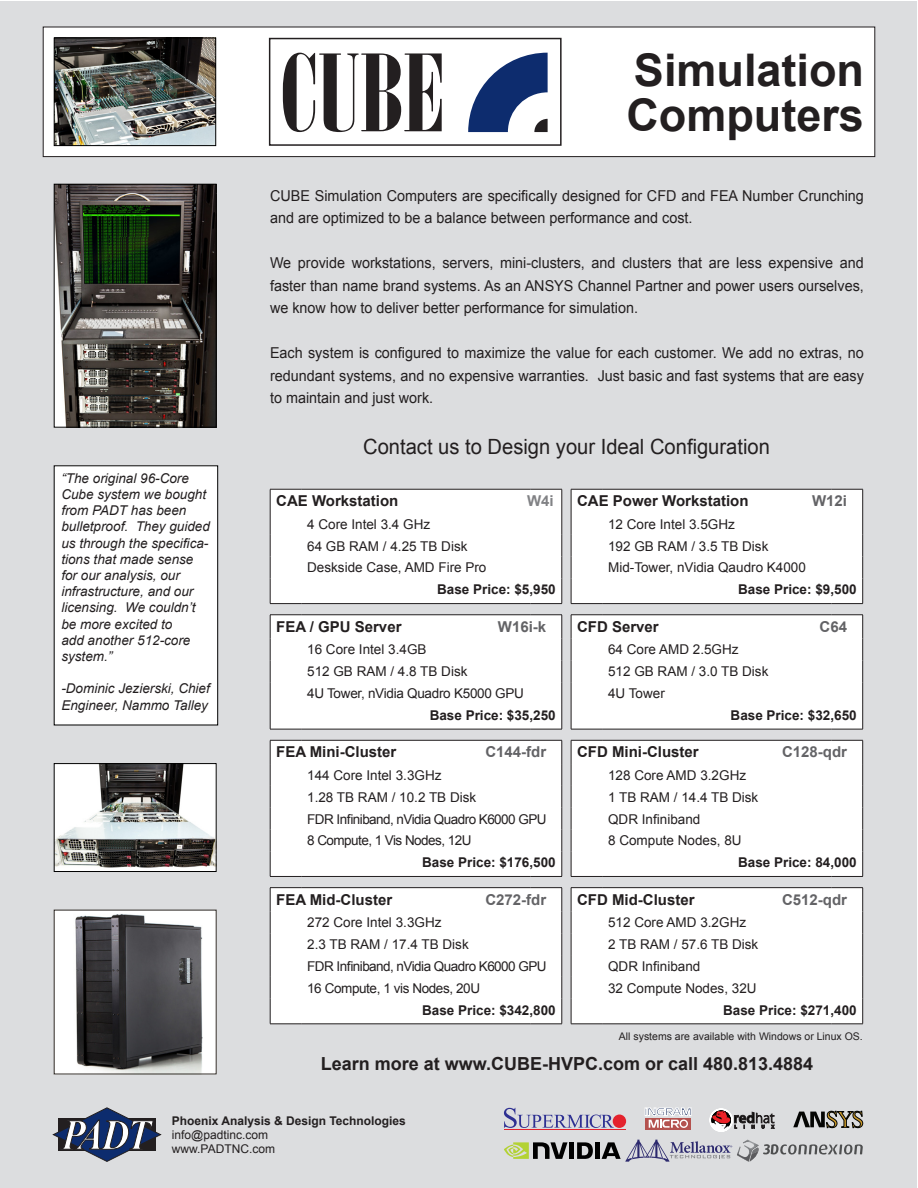
<style>
.page{position:relative;width:918px;height:1188px;background:#fff}
.page>*{position:absolute;margin:0;border:0;box-sizing:border-box;transform-origin:0 0}
.t1{font:700 45px "Arial";color:#231f20}
.t2{font:21px "Arial";color:#231f20;scale:.96 1}
.t3{font:700 18px "Arial";color:#231f20}
.t4{font:15px/22.5px "Arial";color:#231f20;text-align:justify;scale:.96 1}
.p1{font:700 15px "Arial";color:#231f20}
.p1-2{font:700 15px "Arial";color:#636366}
.t5{font:700 15px "Arial";color:#818285}
.t6{font:13.5px "Arial";color:#231f20}
.t7{font:italic 13.5px/16.2px "Arial";color:#231f20}
.t8{font:700 13.5px "Arial";color:#231f20}
.t9{font:13.5px "Arial";letter-spacing:-.04em;color:#231f20}
.t10{font:13.5px "Arial";letter-spacing:-.02em;color:#231f20}
.t11{font:13.5px "Arial";letter-spacing:-.03em;color:#231f20}
.t12{font:700 12px "Arial";color:#231f20}
.t13{font:12px "Arial";color:#231f20}
.t14{font:10.5px "Arial";color:#231f20}
</style>
<div class="page">
<div style="left:1px;top:1px;width:916px;height:1186px;background:#dcdddf"></div>
<div style="left:43px;top:27px;width:832px;height:130px;background:#fff;border:1px solid #231f20"></div>
<div style="left:269px;top:38px;width:293px;height:108px;border:2px solid #231f20"></div>
<svg style="left:283px;top:53px;width:159px;height:79px"></svg>
<div style="left:270px;top:489px;width:293px;height:115px;background:#fff"></div>
<hr style="left:270px;top:603px;width:31px;height:1px;background:#231f20">
<hr style="left:301px;top:603px;width:230px;height:1px;background:#231f20">
<hr style="left:531px;top:603px;width:31px;height:1px;background:#231f20">
<div style="left:270px;top:615px;width:293px;height:114px;background:#fff"></div>
<hr style="left:270px;top:729px;width:31px;height:1px;background:#231f20">
<hr style="left:301px;top:729px;width:230px;height:1px;background:#231f20">
<hr style="left:531px;top:729px;width:31px;height:1px;background:#231f20">
<div style="left:270px;top:740px;width:293px;height:136px;background:#fff"></div>
<hr style="left:270px;top:876px;width:31px;height:1px;background:#231f20">
<hr style="left:301px;top:876px;width:230px;height:1px;background:#231f20">
<hr style="left:531px;top:876px;width:31px;height:1px;background:#231f20">
<hr style="left:270px;top:887px;width:31px;height:1px;background:#231f20">
<hr style="left:301px;top:887px;width:230px;height:1px;background:#231f20">
<hr style="left:531px;top:887px;width:31px;height:1px;background:#231f20">
<div style="left:270px;top:888px;width:293px;height:136px;background:#fff"></div>
<hr style="left:270px;top:1024px;width:31px;height:1px;background:#231f20">
<hr style="left:301px;top:1024px;width:230px;height:1px;background:#231f20">
<hr style="left:531px;top:1024px;width:31px;height:1px;background:#231f20">
<div style="left:571px;top:489px;width:292px;height:114px;background:#fff"></div>
<hr style="left:571px;top:603px;width:31px;height:1px;background:#231f20">
<hr style="left:602px;top:603px;width:230px;height:1px;background:#231f20">
<hr style="left:832px;top:603px;width:31px;height:1px;background:#231f20">
<div style="left:571px;top:615px;width:292px;height:114px;background:#fff"></div>
<hr style="left:571px;top:729px;width:31px;height:1px;background:#231f20">
<hr style="left:602px;top:729px;width:230px;height:1px;background:#231f20">
<hr style="left:832px;top:729px;width:31px;height:1px;background:#231f20">
<div style="left:571px;top:740px;width:292px;height:136px;background:#fff"></div>
<hr style="left:571px;top:876px;width:31px;height:1px;background:#231f20">
<hr style="left:602px;top:876px;width:230px;height:1px;background:#231f20">
<hr style="left:832px;top:876px;width:31px;height:1px;background:#231f20">
<hr style="left:571px;top:887px;width:31px;height:1px;background:#231f20">
<hr style="left:602px;top:887px;width:230px;height:1px;background:#231f20">
<hr style="left:832px;top:887px;width:31px;height:1px;background:#231f20">
<div style="left:571px;top:888px;width:292px;height:136px;background:#fff"></div>
<hr style="left:571px;top:1024px;width:31px;height:1px;background:#231f20">
<hr style="left:602px;top:1024px;width:230px;height:1px;background:#231f20">
<hr style="left:832px;top:1024px;width:31px;height:1px;background:#231f20">
<svg style="left:468px;top:53px;width:80px;height:79px"></svg>
<svg style="left:504px;top:1108px;width:110px;height:20px"></svg>
<div style="left:613px;top:1115px;width:13px;height:13px;background:#e4222d;border-radius:50%"></div>
<hr style="left:504px;top:1129px;width:122px;height:1px;background:#e4222d">
<svg style="left:709px;top:1108px;width:66px;height:24px"></svg>
<div style="left:645px;top:1118px;width:46px;height:12px;background:#b4524f"></div>
<svg style="left:645px;top:1107px;width:46px;height:21px"></svg>
<div style="left:569px;top:1142px;width:5px;height:17px;background:#000"></div>
<div style="left:595px;top:1142px;width:5px;height:17px;background:#000"></div>
<svg style="left:504px;top:1142px;width:64px;height:17px"></svg>
<svg style="left:577px;top:1142px;width:16px;height:17px"></svg>
<svg style="left:793px;top:1111px;width:70px;height:17px"></svg>
<svg style="left:602px;top:1139px;width:261px;height:23px"></svg>
<img style="left:56px;top:765px;width:158px;height:105px">
<div style="left:54px;top:763px;width:162px;height:109px;border:1px solid #000"></div>
<img style="left:56px;top:912px;width:158px;height:160px">
<img style="left:56px;top:186px;width:158px;height:239px">
<div style="left:54px;top:184px;width:162px;height:243px;border:1px solid #000"></div>
<div style="left:54px;top:466px;width:164px;height:259px;background:#fff"></div>
<div style="left:54px;top:466px;width:164px;height:259px;border:1px solid #000"></div>
<img style="left:56px;top:40px;width:158px;height:104px">
<div style="left:54px;top:38px;width:162px;height:108px;border:1px solid #000"></div>
<svg style="left:53px;top:1107px;width:108px;height:55px"></svg>
<p class="t1" style="left:634px;top:40px;width:232px">Simulation</p>
<p class="t1" style="left:626px;top:85px;width:239px">Computers</p>
<p class="t7" style="left:61px;top:470px;width:150px">“The original 96-Core<br>Cube system we bought from PADT has been bulletproof. They guided us through the specifica&shy;tions that made sense for our analysis, our infrastructure, and our licensing. We couldn’t be more excited to<br>add another 512-core system.”</p>
<p class="t7" style="left:61px;top:681px;width:150px">-Dominic Jezierski, Chief<br>Engineer, Nammo Talley</p>
<p class="t4" style="left:270px;top:184px;width:620px">CUBE Simulation Computers are specifically designed for CFD and FEA Number Crunching and are optimized to be a balance between performance and cost.</p>
<p class="t4" style="left:270px;top:252px;width:620px">We provide workstations, servers, mini-clusters, and clusters that are less expensive and faster than name brand systems. As an ANSYS Channel Partner and power users ourselves, we know how to deliver better performance for simulation.</p>
<p class="t4" style="left:270px;top:342px;width:620px">Each system is configured to maximize the value for each customer. We add no extras, no redundant systems, and no expensive warranties. Just basic and fast systems that are easy to maintain and just work.</p>
<p class="t2" style="left:363px;top:433px;width:425px">Contact us to Design your Ideal Configuration</p>
<p class="p1" style="left:276px;top:491px;width:124px">CAE Workstation</p>
<p class="t5" style="left:527px;top:491px;width:28px">W4i</p>
<p class="t6" style="left:307px;top:515px;width:125px">4 Core Intel 3.4 GHz</p>
<p class="t6" style="left:307px;top:537px;width:162px">64 GB RAM / 4.25 TB Disk</p>
<p class="t6" style="left:307px;top:559px;width:181px">Deskside Case, AMD Fire Pro</p>
<p class="t8" style="left:437px;top:581px;width:120px">Base Price: $5,950</p>
<p class="p1" style="left:276px;top:616px;width:127px">FEA / GPU Server</p>
<p class="p1-2" style="left:498px;top:616px;width:50px">W16i-k</p>
<p class="t6" style="left:307px;top:641px;width:121px">16 Core Intel 3.4GB</p>
<p class="t6" style="left:307px;top:663px;width:162px">512 GB RAM / 4.8 TB Disk</p>
<p class="t10" style="left:307px;top:684px;width:218px">4U Tower, nVidia Quadro K5000 GPU</p>
<p class="t8" style="left:430px;top:706px;width:128px">Base Price: $35,250</p>
<p class="p1" style="left:276px;top:742px;width:122px">FEA Mini-Cluster</p>
<p class="p1-2" style="left:485px;top:742px;width:62px">C144-fdr</p>
<p class="t6" style="left:307px;top:766px;width:136px">144 Core Intel 3.3GHz</p>
<p class="t6" style="left:307px;top:788px;width:171px">1.28 TB RAM / 10.2 TB Disk</p>
<p class="t9" style="left:307px;top:810px;width:241px">FDR Infiniband, nVidia Quadro K6000 GPU</p>
<p class="t9" style="left:307px;top:832px;width:166px">8 Compute, 1 Vis Nodes, 12U</p>
<p class="t8" style="left:422px;top:853px;width:135px">Base Price: $176,500</p>
<p class="p1" style="left:276px;top:889px;width:118px">FEA Mid-Cluster</p>
<p class="p1-2" style="left:485px;top:889px;width:62px">C272-fdr</p>
<p class="t6" style="left:307px;top:914px;width:136px">272 Core Intel 3.3GHz</p>
<p class="t6" style="left:307px;top:935px;width:163px">2.3 TB RAM / 17.4 TB Disk</p>
<p class="t9" style="left:307px;top:957px;width:241px">FDR Infiniband, nVidia Quadro K6000 GPU</p>
<p class="t11" style="left:307px;top:979px;width:174px">16 Compute, 1 vis Nodes, 20U</p>
<p class="t8" style="left:422px;top:1001px;width:135px">Base Price: $342,800</p>
<p class="p1" style="left:577px;top:491px;width:173px">CAE Power Workstation</p>
<p class="p1-2" style="left:812px;top:491px;width:37px">W12i</p>
<p class="t6" style="left:608px;top:515px;width:128px">12 Core Intel 3.5GHz</p>
<p class="t6" style="left:608px;top:537px;width:162px">192 GB RAM / 3.5 TB Disk</p>
<p class="t6" style="left:608px;top:559px;width:199px">Mid-Tower, nVidia Qaudro K4000</p>
<p class="t8" style="left:738px;top:581px;width:120px">Base Price: $9,500</p>
<p class="p1" style="left:577px;top:616px;width:83px">CFD Server</p>
<p class="p1-2" style="left:820px;top:616px;width:29px">C64</p>
<p class="t6" style="left:608px;top:641px;width:132px">64 Core AMD 2.5GHz</p>
<p class="t6" style="left:608px;top:663px;width:162px">512 GB RAM / 3.0 TB Disk</p>
<p class="t6" style="left:608px;top:684px;width:58px">4U Tower</p>
<p class="t8" style="left:731px;top:706px;width:128px">Base Price: $32,650</p>
<p class="p1" style="left:577px;top:742px;width:123px">CFD Mini-Cluster</p>
<p class="p1-2" style="left:782px;top:742px;width:67px">C128-qdr</p>
<p class="t6" style="left:608px;top:766px;width:140px">128 Core AMD 3.2GHz</p>
<p class="t6" style="left:608px;top:788px;width:152px">1 TB RAM / 14.4 TB Disk</p>
<p class="t6" style="left:608px;top:810px;width:94px">QDR Infiniband</p>
<p class="t6" style="left:608px;top:832px;width:135px">8 Compute Nodes, 8U</p>
<p class="t8" style="left:738px;top:853px;width:120px">Base Price: 84,000</p>
<p class="p1" style="left:577px;top:889px;width:119px">CFD Mid-Cluster</p>
<p class="p1-2" style="left:782px;top:889px;width:67px">C512-qdr</p>
<p class="t6" style="left:608px;top:914px;width:140px">512 Core AMD 3.2GHz</p>
<p class="t6" style="left:608px;top:935px;width:152px">2 TB RAM / 57.6 TB Disk</p>
<p class="t6" style="left:608px;top:957px;width:94px">QDR Infiniband</p>
<p class="t6" style="left:608px;top:979px;width:150px">32 Compute Nodes, 32U</p>
<p class="t8" style="left:723px;top:1001px;width:135px">Base Price: $271,400</p>
<p class="t14" style="left:619px;top:1029px;width:245px">All systems are available with Windows or Linux OS.</p>
<p class="t3" style="left:321px;top:1052px;width:494px">Learn more at www.CUBE-HVPC.com or call 480.813.4884</p>
<p class="t12" style="left:172px;top:1112px;width:236px">Phoenix Analysis &amp; Design Technologies</p>
<p class="t13" style="left:172px;top:1127px;width:98px">info@padtinc.com</p>
<p class="t13" style="left:172px;top:1141px;width:105px">www.PADTNC.com</p>
</div>
